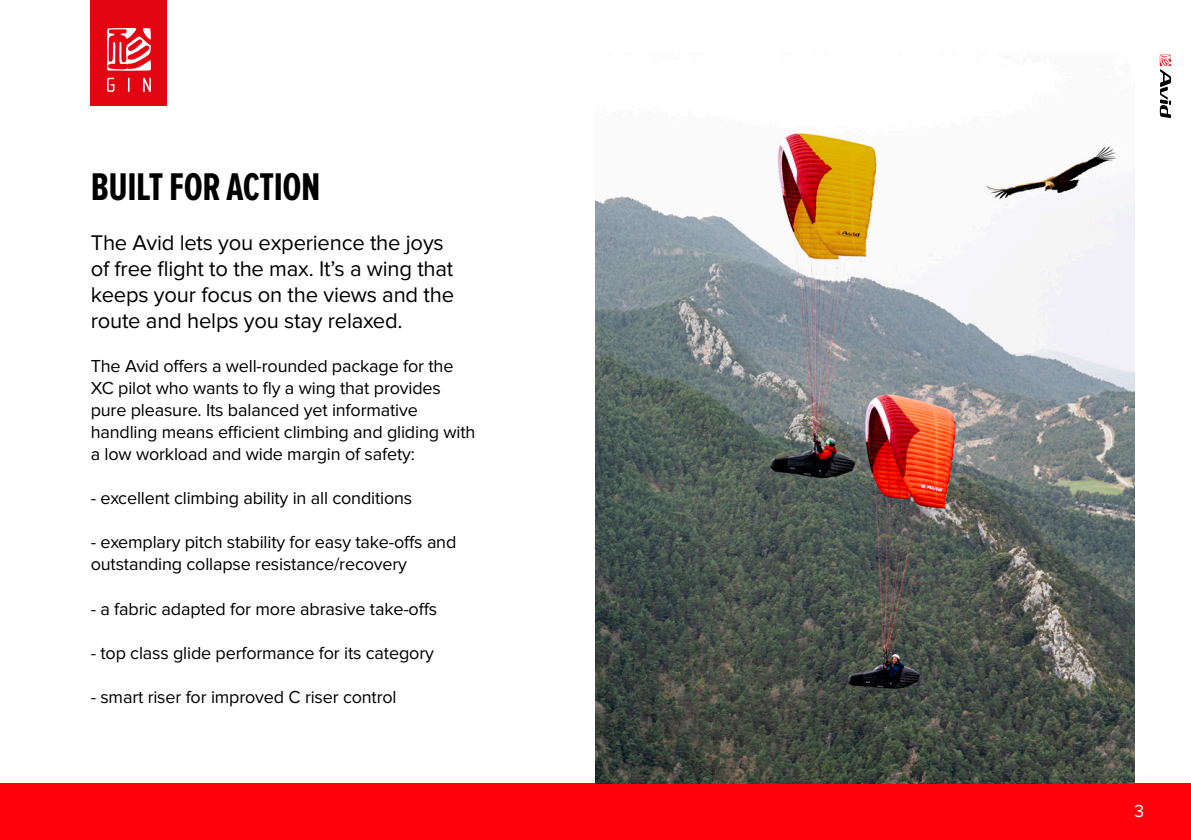
<style>
.page{position:relative;width:1191px;height:840px;background:#fff}
.page>*{position:absolute;margin:0;border:0;box-sizing:border-box;transform-origin:0 0}
.t1{font:700 40px "Proxima Nova Ex Cn";letter-spacing:-.01em;color:#000}
.t2{font:22px/26px "Proxima Nova";letter-spacing:-.01em;color:#000}
.t3{font:18px/22px "Proxima Nova";letter-spacing:-.01em;color:#000}
.t4{font:18px "Proxima Nova";color:#fff}
</style>
<div class="page">
<div style="left:0;top:782px;width:1191px;height:57px;background:#ff010b"></div>
<div style="left:91px;top:0;width:76px;height:105px;background:#e30612"></div>
<svg style="left:107px;top:78px;width:44px;height:14px"></svg>
<svg style="left:107px;top:28px;width:44px;height:43px"></svg>
<svg style="left:1159px;top:55px;width:12px;height:63px"></svg>
<img style="left:595px;top:133px;width:539px;height:649px">
<h1 class="t1" style="left:91px;top:165px;width:231px">BUILT FOR ACTION</h1>
<p class="t2" style="left:91px;top:230px;width:365px">The Avid lets you experience the joys of free flight to the max. It’s a wing that keeps your focus on the views and the route and helps you stay relaxed.</p>
<p class="t3" style="left:91px;top:356px;width:386px">The Avid offers a well-rounded package for the XC pilot who wants to fly a wing that provides pure pleasure. Its balanced yet informative handling means efficient climbing and gliding with a low workload and wide margin of safety:</p>
<p class="t3" style="left:91px;top:488px;width:323px">- excellent climbing ability in all conditions</p>
<p class="t3" style="left:91px;top:532px;width:367px">- exemplary pitch stability for easy take-offs and outstanding collapse resistance/recovery</p>
<p class="t3" style="left:91px;top:598px;width:348px">- a fabric adapted for more abrasive take-offs</p>
<p class="t3" style="left:91px;top:642px;width:345px">- top class glide performance for its category</p>
<p class="t3" style="left:91px;top:686px;width:307px">- smart riser for improved C riser control</p>
<p class="t4" style="left:1134px;top:802px;width:12px">3</p>
</div>
